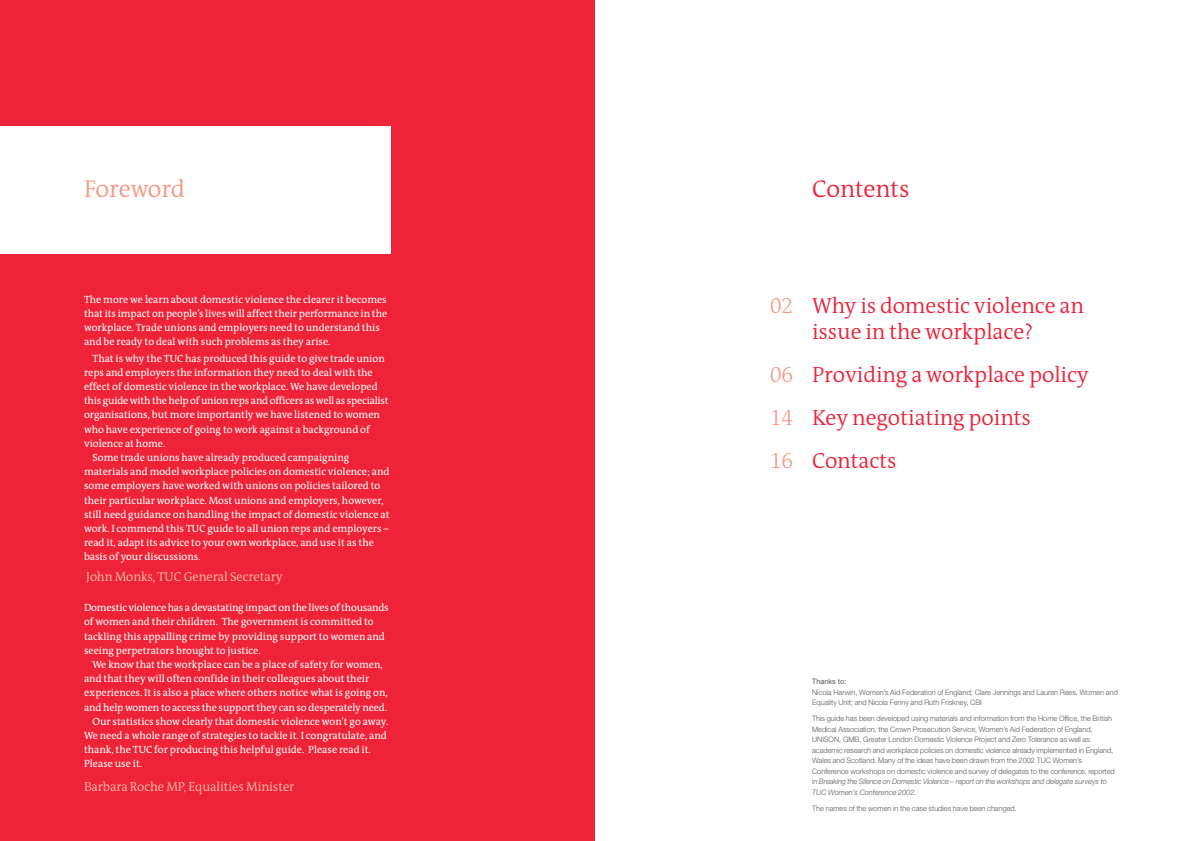
<style>
.page{position:relative;width:1190px;height:841px;background:#fff}
.page>*{position:absolute;margin:0;border:0;box-sizing:border-box;transform-origin:0 0}
.t1{font:300 24.4px "The Antiqua B4";letter-spacing:-.005em;color:#ee2338}
.t2{font:300 24.4px "The Antiqua B4";letter-spacing:-.02em;color:#f69886}
.t3{font:300 22px/43px "The Antiqua B4";letter-spacing:-.005em;color:#ee2338}
.t4{font:22px/43px "The Antiqua B3 c Light Caps";color:#f69886;text-align:justify}
.t5{font:300 13px "The Antiqua B4";letter-spacing:-.005em;color:#fac0af}
.t6{font:10.5px/13.8px "The Antiqua B5";color:#fff}
.t7{font:10.5px "The Antiqua B5";letter-spacing:-.02em;color:#fff}
.t8{font:300 7.5px/10.5px "Helvetica Neue";color:#57585b}
.t9{font:7.5px "Helvetica Neue";color:#57585b}
.s1{font-style:italic}
</style>
<div class="page">
<div style="left:0;top:0;width:594px;height:841px;background:#ee2338"></div>
<div style="left:0;top:127px;width:390px;height:127px;background:#fff"></div>
<h1 class="t2" style="left:84px;top:177px;width:103px">Foreword</h1>
<p class="t6" style="left:84px;top:293px;width:305px">The more we learn about domestic violence the clearer it becomes that its impact on people’s lives will affect their performance in the workplace. Trade unions and employers need to understand this and be ready to deal with such problems as they arise.</p>
<p class="t6" style="left:93px;top:352px;width:294px">That is why the TUC has produced this guide to give trade union</p>
<p class="t6" style="left:84px;top:366px;width:290px">reps and employers the information they need to deal with the</p>
<p class="t6" style="left:84px;top:380px;width:295px">effect of domestic violence in the workplace. We have developed</p>
<p class="t7" style="left:84px;top:396px;width:306px">this guide with the help of union reps and officers as well as specialist</p>
<p class="t6" style="left:84px;top:408px;width:297px">organisations, but more importantly we have listened to women</p>
<p class="t6" style="left:84px;top:423px;width:287px">who have experience of going to work against a background of</p>
<p class="t6" style="left:84px;top:437px;width:83px">violence at home.</p>
<p class="t6" style="left:93px;top:451px;width:258px">Some trade unions have already produced campaigning</p>
<p class="t6" style="left:84px;top:465px;width:307px">materials and model workplace policies on domestic violence; and</p>
<p class="t6" style="left:84px;top:479px;width:298px">some employers have worked with unions on policies tailored to</p>
<p class="t6" style="left:84px;top:494px;width:301px">their particular workplace. Most unions and employers, however,</p>
<p class="t6" style="left:84px;top:508px;width:307px">still need guidance on handling the impact of domestic violence at</p>
<p class="t6" style="left:84px;top:522px;width:306px">work. I commend this TUC guide to all union reps and employers –</p>
<p class="t6" style="left:84px;top:536px;width:291px">read it, adapt its advice to your own workplace, and use it as the</p>
<p class="t6" style="left:84px;top:550px;width:118px">basis of your discussions.</p>
<p class="t5" style="left:86px;top:570px;width:198px">John Monks, TUC General Secretary</p>
<p class="t6" style="left:84px;top:601px;width:306px;line-height:14.2px">Domestic violence has a devastating impact on the lives of thousands of women and their children. The government is committed to tackling this appalling crime by providing support to women and seeing perpetrators brought to justice.</p>
<p class="t6" style="left:93px;top:658px;width:292px">We know that the workplace can be a place of safety for women,</p>
<p class="t6" style="left:84px;top:672px;width:287px">and that they will often confide in their colleagues about their</p>
<p class="t6" style="left:84px;top:686px;width:305px">experiences. It is also a place where others notice what is going on,</p>
<p class="t6" style="left:84px;top:701px;width:305px">and help women to access the support they can so desperately need.</p>
<p class="t6" style="left:93px;top:715px;width:297px">Our statistics show clearly that domestic violence won't go away.</p>
<p class="t6" style="left:84px;top:729px;width:304px">We need a whole range of strategies to tackle it. I congratulate, and</p>
<p class="t6" style="left:84px;top:743px;width:288px">thank, the TUC for producing this helpful guide. Please read it.</p>
<p class="t6" style="left:84px;top:757px;width:60px">Please use it.</p>
<p class="t5" style="left:84px;top:780px;width:212px">Barbara Roche MP, Equalities Minister</p>
<h1 class="t1" style="left:812px;top:177px;width:99px">Contents</h1>
<h2 class="t4" style="left:770px;top:283px;width:24px">02</h2>
<h2 class="t4" style="left:770px;top:352px;width:24px">06<br>14<br>16</h2>
<h2 class="t3" style="left:812px;top:293px;width:273px;line-height:26px">Why is domestic violence an issue in the workplace?</h2>
<h2 class="t3" style="left:812px;top:353px;width:278px">Providing a workplace policy<br>Key negotiating points<br>Contacts</h2>
<p class="t9" style="left:812px;top:679px;width:36px">Thanks to:</p>
<p class="t8" style="left:812px;top:688px;width:307px">Nicola Harwin, Women’s Aid Federation of England; Clare Jennings and Lauren Rees, Women and<br>Equality Unit; and Nicola Fenny and Ruth Friskney, CBI</p>
<p class="t8" style="left:812px;top:714px;width:304px">This guide has been developed using materials and information from the Home Office, the British Medical Association, the Crown Prosecution Service, Women’s Aid Federation of England, UNISON, GMB, Greater London Domestic Violence Project and Zero Tolerance as well as academic research and workplace policies on domestic violence already implemented in England, Wales and Scotland. Many of the ideas have been drawn from the 2002 TUC Women’s Conference workshops on domestic violence and survey of delegates to the conference, reported in <span class="s1">Breaking the Silence on Domestic Violence – report on the workshops and delegate surveys to TUC Women’s Conference 2002.</span></p>
<p class="t8" style="left:812px;top:804px;width:206px">The names of the women in the case studies have been changed.</p>
</div>
